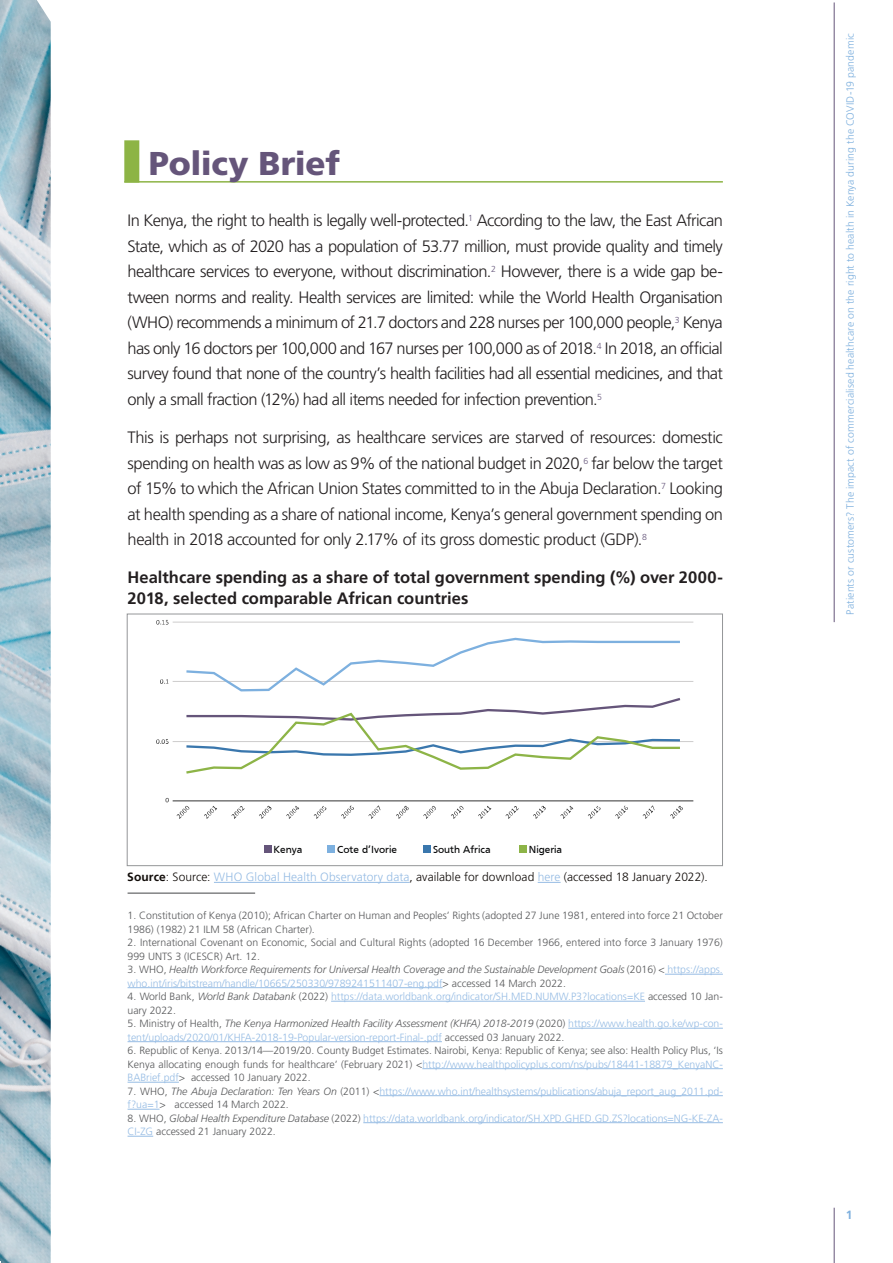
<style>
.page{position:relative;width:893px;height:1263px;background:#fff}
.page>*{position:absolute;margin:0;border:0;box-sizing:border-box;transform-origin:0 0}
.Titulo_01{font:33px "Frutiger LT 75 Blk";letter-spacing:-.01em;color:#65557a}
.Parrafo-Base{font:16.5px/25.5px "Frutiger LT 45 Lt";letter-spacing:-.035em;color:#231f20;text-align:justify}
.Titulo_05_-_Figure{font:16.5px/21px "Frutiger LT 65 Bd";color:#231f20}
.Epigrafe{font:12px "Frutiger LT 45 Lt";letter-spacing:.005em;color:#100b08}
.t1{font:700 12px "Frutiger LT Std";color:#7eb0de}
.t2{font:10.65px "Frutiger";color:#020304}
.A_NOTA_PIE{font:10.5px/13.5px "Frutiger LT 45 Lt";color:#96bce4}
.A_NOTA_PIE-2{font:10.5px/13.5px "Frutiger LT 45 Lt";color:#58595b}
.A_NOTA_PIE-3{font:10.5px/13.5px "Frutiger LT 46 Lt It";color:#58595b}
.t3{font:300 10.5px "Frutiger LT Std";letter-spacing:.01em;color:#7eb0de}
.s1{font-family:"Frutiger LT 65 Bd"}
.s2{color:#96bce4}
.s3{font-family:"Frutiger LT 45 Lt"}
.s4{font-family:"Frutiger LT 45 Lt";color:#96bce4}
.s5{color:#58595b}
.s6{font-family:"Frutiger LT 46 Lt It";color:#58595b}
</style>
<div class="page">
<hr style="left:834px;top:1208px;width:1px;height:55px;background:#65557a">
<img style="left:0;top:0;width:51px;height:1263px">
<hr style="left:834px;top:2px;width:1px;height:620px;background:#65557a">
<div style="left:124px;top:140px;width:15px;height:43px;background:#8db445"></div>
<hr style="left:124px;top:181px;width:599px;height:2px;background:#8db445">
<hr style="left:128px;top:892px;width:127px;height:2px;background:#58595b">
<hr style="left:665px;top:974px;width:58px;height:1px;background:#96bce4">
<hr style="left:128px;top:987px;width:315px;height:1px;background:#96bce4">
<hr style="left:331px;top:1001px;width:314px;height:1px;background:#96bce4">
<hr style="left:568px;top:1028px;width:155px;height:1px;background:#96bce4">
<hr style="left:128px;top:1041px;width:314px;height:1px;background:#96bce4">
<hr style="left:422px;top:1068px;width:301px;height:1px;background:#96bce4">
<hr style="left:128px;top:1082px;width:51px;height:1px;background:#96bce4">
<hr style="left:379px;top:1095px;width:344px;height:1px;background:#96bce4">
<hr style="left:128px;top:1109px;width:32px;height:1px;background:#96bce4">
<hr style="left:363px;top:1122px;width:360px;height:1px;background:#96bce4">
<svg style="left:128px;top:1136px;width:25px;height:1px"></svg>
<div style="left:264px;top:845px;width:8px;height:8px;background:#65557a"></div>
<div style="left:327px;top:845px;width:8px;height:8px;background:#7db0df"></div>
<div style="left:423px;top:845px;width:8px;height:8px;background:#3a77ad"></div>
<div style="left:519px;top:845px;width:7px;height:8px;background:#8db447"></div>
<hr style="left:173px;top:800px;width:520px;height:1px;background:#333">
<hr style="left:173px;top:741px;width:520px;height:1px;background:#cdcccc">
<hr style="left:173px;top:681px;width:520px;height:1px;background:#cdcccc">
<hr style="left:173px;top:622px;width:520px;height:1px;background:#cdcccc">
<svg style="left:186px;top:637px;width:495px;height:137px"></svg>
<svg style="left:156px;top:739px;width:13px;height:5px"></svg>
<svg style="left:160px;top:679px;width:9px;height:5px"></svg>
<svg style="left:156px;top:620px;width:13px;height:5px"></svg>
<svg style="left:177px;top:806px;width:12px;height:13px"></svg>
<svg style="left:204px;top:806px;width:13px;height:13px"></svg>
<svg style="left:232px;top:806px;width:13px;height:13px"></svg>
<svg style="left:259px;top:806px;width:12px;height:13px"></svg>
<svg style="left:286px;top:806px;width:13px;height:13px"></svg>
<svg style="left:314px;top:806px;width:12px;height:13px"></svg>
<svg style="left:341px;top:806px;width:13px;height:13px"></svg>
<svg style="left:369px;top:805px;width:11px;height:14px"></svg>
<svg style="left:396px;top:806px;width:13px;height:13px"></svg>
<svg style="left:423px;top:806px;width:13px;height:13px"></svg>
<svg style="left:451px;top:806px;width:13px;height:13px"></svg>
<svg style="left:478px;top:806px;width:13px;height:13px"></svg>
<svg style="left:506px;top:806px;width:13px;height:13px"></svg>
<svg style="left:533px;top:806px;width:13px;height:13px"></svg>
<svg style="left:560px;top:806px;width:13px;height:13px"></svg>
<svg style="left:588px;top:806px;width:12px;height:13px"></svg>
<svg style="left:615px;top:806px;width:13px;height:13px"></svg>
<svg style="left:643px;top:805px;width:11px;height:14px"></svg>
<svg style="left:670px;top:806px;width:13px;height:13px"></svg>
<div style="left:127px;top:614px;width:596px;height:252px;border:1px solid #949698"></div>
<hr style="left:214px;top:882px;width:196px;height:1px;background:#96bce4">
<svg style="left:538px;top:882px;width:23px;height:1px"></svg>
<p class="Titulo_01" style="left:149px;top:144px;width:193px">Policy Brief</p>
<p class="Parrafo-Base" style="left:128px;top:208px;width:597px">In Kenya, the right to health is legally well-protected.<sup>1</sup> According to the law, the East African State, which as of 2020 has a population of 53.77 million, must provide quality and timely healthcare services to everyone, without discrimination.<sup>2</sup> However, there is a wide gap be&shy;tween norms and reality. Health services are limited: while the World Health Organisation (WHO) recommends a minimum of 21.7 doctors and 228 nurses per 100,000 people,<sup>3</sup> Kenya has only 16 doctors per 100,000 and 167 nurses per 100,000 as of 2018.<sup>4</sup> In 2018, an official survey found that none of the country’s health facilities had all essential medicines, and that only a small fraction (12%) had all items needed for infection prevention.<sup>5</sup></p>
<p class="Parrafo-Base" style="left:128px;top:425px;width:597px">This is perhaps not surprising, as healthcare services are starved of resources: domestic spending on health was as low as 9% of the national budget in 2020,<sup>6</sup> far below the target of 15% to which the African Union States committed to in the Abuja Declaration.<sup>7</sup> Looking at health spending as a share of national income, Kenya’s general government spending on health in 2018 accounted for only 2.17% of its gross domestic product (GDP).<sup>8</sup></p>
<p class="Titulo_05_-_Figure" style="left:128px;top:567px;width:597px">Healthcare spending as a share of total government spending (%) over 2000-<br>2018, selected comparable African countries</p>
<p class="t2" style="left:273px;top:843px;width:30px">Kenya</p>
<p class="t2" style="left:337px;top:843px;width:61px">Cote d’Ivorie</p>
<p class="t2" style="left:433px;top:843px;width:59px">South Africa</p>
<p class="t2" style="left:529px;top:843px;width:35px">Nigeria</p>
<p class="Epigrafe" style="left:127px;top:870px;width:582px"><span class="s1">Source</span>: Source: <span class="s2">WHO Global Health Observatory data</span>, available for download <span class="s2">here</span> (accessed 18 January 2022).</p>
<p class="A_NOTA_PIE-2" style="left:128px;top:909px;width:597px">1. Constitution of Kenya (2010); African Charter on Human and Peoples’ Rights (adopted 27 June 1981, entered into force 21 October<br>1986) (1982) 21 ILM 58 (African Charter).</p>
<p class="A_NOTA_PIE-2" style="left:128px;top:936px;width:597px">2. International Covenant on Economic, Social and Cultural Rights (adopted 16 December 1966, entered into force 3 January 1976)<br>999 UNTS 3 (ICESCR) Art. 12.</p>
<p class="A_NOTA_PIE-3" style="left:128px;top:963px;width:597px"><span class="s3">3. WHO,</span> Health Workforce Requirements for Universal Health Coverage and the Sustainable Development Goals <span class="s3">(2016) &lt;</span> <span class="s4">https://apps. who.int/iris/bitstream/handle/10665/250330/9789241511407-eng.pdf</span><span class="s3">&gt; accessed 14 March 2022.</span></p>
<p class="A_NOTA_PIE" style="left:128px;top:990px;width:597px"><span class="s5">4. World Bank,</span> <span class="s6">World Bank Databank</span> <span class="s5">(2022)</span> https://data.worldbank.org/indicator/SH.MED.NUMW.P3?locations=KE <span class="s5">accessed 10 Jan&shy;uary 2022.</span></p>
<p class="A_NOTA_PIE" style="left:128px;top:1017px;width:597px"><span class="s5">5. Ministry of Health,</span> <span class="s6">The Kenya Harmonized Health Facility Assessment (KHFA) 2018-2019</span> <span class="s5">(2020)</span> https://www.health.go.ke/wp-con&shy;tent/uploads/2020/01/KHFA-2018-19-Popular-version-report-Final-.pdf <span class="s5">accessed 03 January 2022.</span></p>
<p class="A_NOTA_PIE-2" style="left:128px;top:1044px;width:597px;text-align:justify">6. Republic of Kenya. 2013/14—2019/20. County Budget Estimates. Nairobi, Kenya: Republic of Kenya; see also: Health Policy Plus, ‘Is Kenya allocating enough funds for healthcare’ (February 2021) &lt;<span class="s2">http://www.healthpolicyplus.com/ns/pubs/18441-18879_KenyaNC-BABrief.pdf</span>&gt; accessed 10 January 2022.</p>
<p class="A_NOTA_PIE" style="left:128px;top:1085px;width:597px"><span class="s5">7. WHO,</span> <span class="s6">The Abuja Declaration: Ten Years On</span> <span class="s5">(2011) &lt;</span>https://www.who.int/healthsystems/publications/abuja_report_aug_2011.pd&shy;f?ua=1<span class="s5">&gt; accessed 14 March 2022.</span></p>
<p class="A_NOTA_PIE" style="left:128px;top:1112px;width:597px"><span class="s5">8. WHO,</span> <span class="s6">Global Health Expenditure Database</span> <span class="s5">(2022)</span> https://data.worldbank.org/indicator/SH.XPD.GHED.GD.ZS?locations=NG-KE-ZA-<br>CI-ZG <span class="s5">accessed 21 January 2022.</span></p>
<p class="t3" style="left:844px;top:615px;width:583px;rotate:-90deg">Patients or customers? The impact of commercialised healthcare on the right to health in Kenya during the COVID-19 pandemic</p>
<p class="t1" style="left:846px;top:1208px;width:8px">1</p>
</div>
